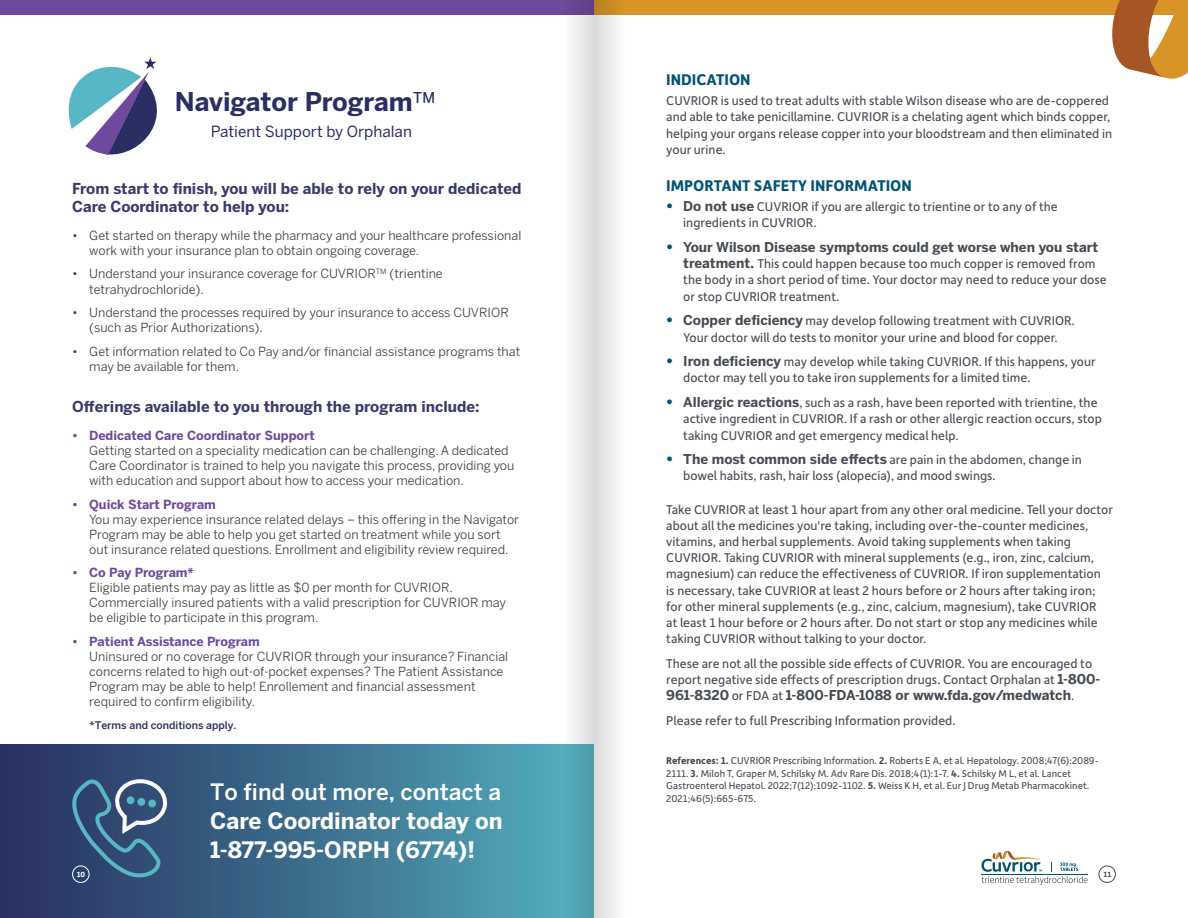
<style>
.page{position:relative;width:1188px;height:918px;background:#fff}
.page>*{position:absolute;margin:0;border:0;box-sizing:border-box;transform-origin:0 0}
.t1{font:700 25.65px "Benton Sans";color:#2a2f63}
.t2{font:700 22.5px/29.4px "Benton Sans";color:#fff}
.t3{font:500 22.5px "Benton Sans";color:#fff}
.t4{font:700 16.5px "Depot New";color:#005475}
.t5{font:15.3px "Benton Sans";color:#2a2f63}
.t6{font:700 15px/18px "Benton Sans";color:#3a3b6b}
.t7{font:13.5px/16.2px "Depot New";color:#464b54}
.t8{font:700 13.5px "Benton Sans";color:#464b54}
.t9{font:12.6px/15px "Benton Sans";color:#3e3e3f}
.t10{font:700 12.6px "Benton Sans";color:#6f499d}
.t11{font:10.5px/12.6px "Depot New";color:#464b54}
.t12{font:500 10.5px "Benton Sans";color:#2a2e62}
.t13{font:700 7.95px "Depot New";color:#fff}
.t14{font:700 7.95px "Depot New";color:#464b54}
.s1{font-weight:400}
.s2{font-size:16.5px;color:#005475}
.s3{font-family:"Benton Sans";font-weight:700}
.s4{font-family:"Depot New";font-weight:400;font-size:16.5px;color:#005475}
.s5{font-family:"Depot New";font-weight:400}
.s6{font-weight:700}
</style>
<div class="page">
<div style="left:594px;top:0;width:594px;height:15px;background:#d89426"></div>
<svg style="left:1112px;top:0;width:76px;height:79px"></svg>
<div style="left:0;top:0;width:594px;height:15px;background:#6f499d"></div>
<div style="left:0;top:744px;width:594px;height:174px;background:linear-gradient(to right,#272d5e,#52aebd)"></div>
<svg style="left:68px;top:57px;width:89px;height:98px"></svg>
<svg style="left:70px;top:777px;width:101px;height:104px;background:#416084"></svg>
<div style="left:126px;top:796px;width:9px;height:8px;background:#58b7c4;border-radius:50%"></div>
<div style="left:137px;top:798px;width:9px;height:8px;background:#58b7c4;border-radius:50%"></div>
<div style="left:148px;top:799px;width:8px;height:9px;background:#58b7c4;border-radius:50%"></div>
<svg style="left:981px;top:851px;width:107px;height:34px"></svg>
<svg style="left:594px;top:0;width:24px;height:918px"></svg>
<svg style="left:563px;top:0;width:31px;height:918px"></svg>
<div style="left:72px;top:866px;width:17px;height:17px;border:1px solid #fff;border-radius:50%"></div>
<div style="left:1099px;top:866px;width:17px;height:17px;border:1px solid #464b54;border-radius:50%"></div>
<h1 class="t1" style="left:175px;top:87px;width:262px">Navigator Program<span class="s1">™</span></h1>
<p class="t5" style="left:211px;top:122px;width:203px">Patient Support by Orphalan</p>
<p class="t6" style="left:72px;top:179px;width:451px">From start to finish, you will be able to rely on your dedicated<br>Care Coordinator to help you:</p>
<p class="t9" style="left:89px;top:228px;width:434px;text-indent:-17px">• Get started on therapy while the pharmacy and your healthcare professional work with your insurance plan to obtain ongoing coverage.</p>
<p class="t9" style="left:89px;top:266px;width:355px;text-indent:-17px">• Understand your insurance coverage for CUVRIOR<sup>TM</sup> (trientine tetrahydrochloride).</p>
<p class="t9" style="left:89px;top:305px;width:421px;text-indent:-17px">• Understand the processes required by your insurance to access CUVRIOR (such as Prior Authorizations).</p>
<p class="t9" style="left:89px;top:343px;width:433px;text-indent:-17px">• Get information related to Co Pay and/or financial assistance programs that may be available for them.</p>
<p class="t6" style="left:72px;top:398px;width:409px">Offerings available to you through the program include:</p>
<p class="t10" style="left:72px;top:428px;width:244px">• Dedicated Care Coordinator Support</p>
<p class="t9" style="left:89px;top:443px;width:427px">Getting started on a speciality medication can be challenging. A dedicated<br>Care Coordinator is trained to help you navigate this process, providing you with education and support about how to access your medication.</p>
<p class="t10" style="left:72px;top:497px;width:145px">• Quick Start Program</p>
<p class="t9" style="left:89px;top:511px;width:431px">You may experience insurance related delays – this offering in the Navigator<br>Program may be able to help you get started on treatment while you sort out insurance related questions. Enrollment and eligibility review required.</p>
<p class="t10" style="left:72px;top:565px;width:123px">• Co Pay Program*</p>
<p class="t9" style="left:89px;top:580px;width:418px">Eligible patients may pay as little as $0 per month for CUVRIOR.<br>Commercially insured patients with a valid prescription for CUVRIOR may be eligible to participate in this program.</p>
<p class="t10" style="left:72px;top:634px;width:189px">• Patient Assistance Program</p>
<p class="t9" style="left:89px;top:649px;width:420px">Uninsured or no coverage for CUVRIOR through your insurance? Financial concerns related to high out-of-pocket expenses? The Patient Assistance Program may be able to help! Enrollement and financial assessment required to confirm eligibility.</p>
<p class="t12" style="left:89px;top:719px;width:149px">*Terms and conditions apply.</p>
<h2 class="t3" style="left:210px;top:778px;width:292px">To find out more, contact a</h2>
<h2 class="t2" style="left:210px;top:806px;width:294px">Care Coordinator today on<br>1-877-995-ORPH (6774)!</h2>
<p class="t4" style="left:666px;top:69px;width:86px">INDICATION</p>
<p class="t7" style="left:666px;top:92px;width:447px">CUVRIOR is used to treat adults with stable Wilson disease who are de-coppered and able to take penicillamine. CUVRIOR is a chelating agent which binds copper, helping your organs release copper into your bloodstream and then eliminated in your urine.</p>
<p class="t4" style="left:666px;top:174px;width:247px">IMPORTANT SAFETY INFORMATION</p>
<p class="t7" style="left:683px;top:198px;width:376px;text-indent:-17px"><span class="s2">•</span> <span class="s3">Do not use</span> CUVRIOR if you are allergic to trientine or to any of the ingredients in CUVRIOR.</p>
<p class="t8" style="left:666px;top:239px;width:433px"><span class="s4">•</span> Your Wilson Disease symptoms could get worse when you start</p>
<p class="t7" style="left:683px;top:255px;width:425px"><span class="s3">treatment.</span> This could happen because too much copper is removed from the body in a short period of time. Your doctor may need to reduce your dose or stop CUVRIOR treatment.</p>
<p class="t7" style="left:666px;top:312px;width:410px;text-align:center"><span class="s2">•</span> <span class="s3">Copper deficiency</span> may develop following treatment with CUVRIOR.<br>Your doctor will do tests to monitor your urine and blood for copper.</p>
<p class="t7" style="left:683px;top:353px;width:414px;text-indent:-17px"><span class="s2">•</span> <span class="s3">Iron deficiency</span> may develop while taking CUVRIOR. If this happens, your doctor may tell you to take iron supplements for a limited time.</p>
<p class="t7" style="left:683px;top:394px;width:420px;text-indent:-17px"><span class="s2">•</span> <span class="s3">Allergic reactions</span>, such as a rash, have been reported with trientine, the active ingredient in CUVRIOR. If a rash or other allergic reaction occurs, stop taking CUVRIOR and get emergency medical help.</p>
<p class="t7" style="left:683px;top:451px;width:400px;text-indent:-17px"><span class="s2">•</span> <span class="s3">The most common side effects</span> are pain in the abdomen, change in bowel habits, rash, hair loss (alopecia), and mood swings.</p>
<p class="t7" style="left:666px;top:501px;width:448px">Take CUVRIOR at least 1 hour apart from any other oral medicine. Tell your doctor about all the medicines you're taking, including over-the-counter medicines, vitamins, and herbal supplements. Avoid taking supplements when taking CUVRIOR. Taking CUVRIOR with mineral supplements (e.g., iron, zinc, calcium, magnesium) can reduce the effectiveness of CUVRIOR. If iron supplementation<br>is necessary, take CUVRIOR at least 2 hours before or 2 hours after taking iron; for other mineral supplements (e.g., zinc, calcium, magnesium), take CUVRIOR<br>at least 1 hour before or 2 hours after. Do not start or stop any medicines while taking CUVRIOR without talking to your doctor.</p>
<p class="t7" style="left:666px;top:655px;width:436px">These are not all the possible side effects of CUVRIOR. You are encouraged to report negative side effects of prescription drugs. Contact Orphalan at <span class="s3">1-800-</span></p>
<p class="t8" style="left:666px;top:687px;width:409px">961-8320 <span class="s5">or FDA at</span> 1-800-FDA-1088 or www.fda.gov/medwatch<span class="s5">.</span></p>
<p class="t7" style="left:666px;top:712px;width:291px">Please refer to full Prescribing Information provided.</p>
<p class="t11" style="left:666px;top:754px;width:434px"><span class="s6">References: 1.</span> CUVRIOR Prescribing Information. <span class="s6">2.</span> Roberts E A, et al. Hepatology. 2008;47(6):2089- 2111. <span class="s6">3.</span> Miloh T, Graper M, Schilsky M. Adv Rare Dis. 2018;4(1):1-7. <span class="s6">4.</span> Schilsky M L, et al. Lancet Gastroenterol Hepatol. 2022;7(12):1092-1102. <span class="s6">5.</span> Weiss K H, et al. Eur J Drug Metab Pharmacokinet.<br>2021;46(5):665-675.</p>
<p class="t13" style="left:77px;top:869px;width:10px">10</p>
<p class="t14" style="left:1103px;top:869px;width:9px">11</p>
</div>
